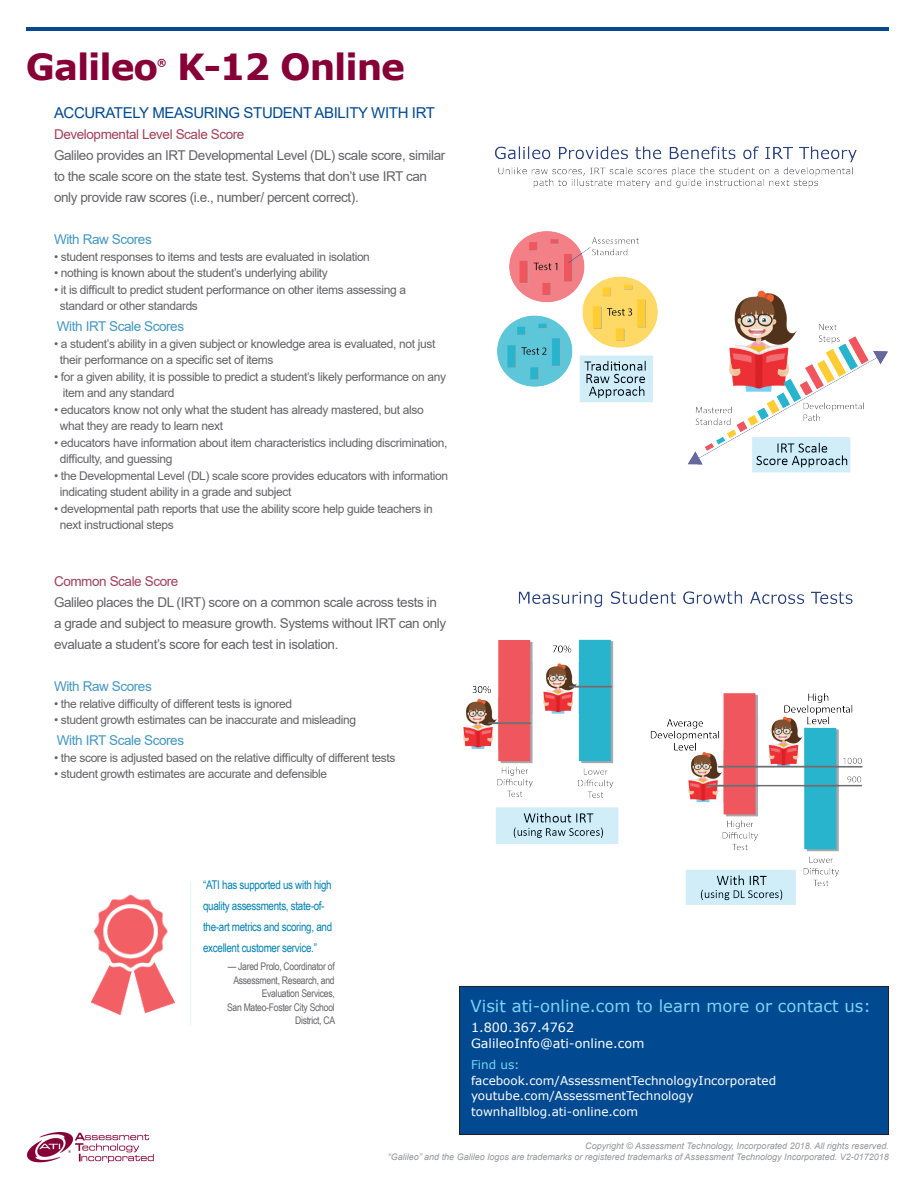
<style>
.page{position:relative;width:918px;height:1188px;background:#fff}
.page>*{position:absolute;margin:0;border:0;box-sizing:border-box;transform-origin:0 0}
.t1{font:700 36px "Verdana";letter-spacing:-.03em;color:#860037}
.t2{font:16.5px "Verdana";color:#7cd3f6}
.t3{font:15px "Arial";letter-spacing:-.025em;color:#014a91}
.t4{font:13.5px/21px "Arial";letter-spacing:-.03em;color:#636366}
.t5{font:13.5px "Arial";letter-spacing:-.03em;color:#4397c0}
.t6{font:13.5px "Arial";letter-spacing:-.03em;color:#a14059}
.t7{font:12.75px "Verdana";color:#fff}
.t8{font:12px "Arial";letter-spacing:-.03em;color:#636366}
.t9{font:12px/21px "Arial Narrow";letter-spacing:-.025em;color:#0081b1}
.t10{font:12px "Verdana";color:#fff}
.t11{font:12px "Verdana";color:#7cd3f6}
.t12{font:10.5px/13.5px "Arial Narrow";letter-spacing:-.025em;color:#636366;text-align:right}
.t13{font:700 9.6px "Verdana";color:#860037}
.t14{font:italic 9px/10.8px "Arial";color:#939598;text-align:right}
</style>
<div class="page">
<div style="left:459px;top:986px;width:430px;height:149px;background:#014a91"></div>
<div style="left:459px;top:986px;width:430px;height:149px;border:1px solid #231f20"></div>
<hr style="left:26px;top:27px;width:863px;height:3px;background:#014a91">
<img style="left:27px;top:1133px;width:127px;height:29px">
<hr style="left:190px;top:881px;width:1px;height:144px;background:#00aeef">
<img style="left:91px;top:894px;width:84px;height:121px">
<img style="left:495px;top:146px;width:362px;height:42px">
<img style="left:518px;top:591px;width:335px;height:17px">
<img style="left:497px;top:231px;width:161px;height:171px">
<img style="left:687px;top:290px;width:201px;height:183px">
<img style="left:463px;top:639px;width:156px;height:205px">
<img style="left:650px;top:693px;width:213px;height:212px">
<p class="t1" style="left:26px;top:42px;width:134px">Galileo</p>
<p class="t13" style="left:157px;top:56px;width:11px">®</p>
<p class="t1" style="left:177px;top:42px;width:230px">K-12 Online</p>
<p class="t3" style="left:54px;top:103px;width:383px">ACCURATELY MEASURING STUDENT ABILITY WITH IRT</p>
<p class="t6" style="left:54px;top:125px;width:192px">Developmental Level Scale Score</p>
<p class="t4" style="left:54px;top:145px;width:393px">Galileo provides an IRT Developmental Level (DL) scale score, similar to the scale score on the state test. Systems that don’t use IRT can only provide raw scores (i.e., number/ percent correct).</p>
<p class="t5" style="left:54px;top:230px;width:99px">With Raw Scores</p>
<p class="t8" style="left:54px;top:248px;width:317px">• student responses to items and tests are evaluated in isolation</p>
<p class="t8" style="left:54px;top:265px;width:275px">• nothing is known about the student’s underlying ability</p>
<p class="t8" style="left:54px;top:281px;width:354px">• it is difficult to predict student performance on other items assessing a</p>
<p class="t8" style="left:60px;top:298px;width:140px">standard or other standards</p>
<p class="t5" style="left:57px;top:317px;width:129px">With IRT Scale Scores</p>
<p class="t8" style="left:54px;top:335px;width:383px">• a student’s ability in a given subject or knowledge area is evaluated, not just</p>
<p class="t8" style="left:60px;top:352px;width:215px">their performance on a specific set of items</p>
<p class="t8" style="left:54px;top:368px;width:394px">• for a given ability, it is possible to predict a student’s likely performance on any</p>
<p class="t8" style="left:63px;top:385px;width:113px">item and any standard</p>
<p class="t8" style="left:54px;top:401px;width:371px">• educators know not only what the student has already mastered, but also</p>
<p class="t8" style="left:60px;top:418px;width:165px">what they are ready to learn next</p>
<p class="t8" style="left:54px;top:434px;width:395px">• educators have information about item characteristics including discrimination,</p>
<p class="t8" style="left:60px;top:451px;width:114px">difficulty, and guessing</p>
<p class="t8" style="left:54px;top:467px;width:396px">• the Developmental Level (DL) scale score provides educators with information</p>
<p class="t8" style="left:60px;top:484px;width:233px">indicating student ability in a grade and subject</p>
<p class="t8" style="left:54px;top:500px;width:380px">• developmental path reports that use the ability score help guide teachers in</p>
<p class="t8" style="left:60px;top:517px;width:115px">next instructional steps</p>
<p class="t6" style="left:54px;top:572px;width:126px">Common Scale Score</p>
<p class="t4" style="left:54px;top:592px;width:394px">Galileo places the DL (IRT) score on a common scale across tests in a grade and subject to measure growth. Systems without IRT can only evaluate a student’s score for each test in isolation.</p>
<p class="t5" style="left:54px;top:677px;width:99px">With Raw Scores</p>
<p class="t8" style="left:54px;top:695px;width:240px">• the relative difficulty of different tests is ignored</p>
<p class="t8" style="left:54px;top:712px;width:304px">• student growth estimates can be inaccurate and misleading</p>
<p class="t5" style="left:57px;top:731px;width:129px">With IRT Scale Scores</p>
<p class="t8" style="left:54px;top:749px;width:343px">• the score is adjusted based on the relative difficulty of different tests</p>
<p class="t8" style="left:54px;top:766px;width:275px">• student growth estimates are accurate and defensible</p>
<p class="t9" style="left:203px;top:874px;width:131px">“ATI has supported us with high quality assessments, state-of&shy;the-art metrics and scoring, and excellent customer service.”</p>
<p class="t12" style="left:228px;top:960px;width:109px">— Jared Prolo, Coordinator of<br>Assessment, Research, and<br>Evaluation Services,</p>
<p class="t12" style="left:227px;top:1000px;width:110px">San Mateo-Foster City School<br>District, CA</p>
<p class="t2" style="left:471px;top:994px;width:402px">Visit ati-online.com to learn more or contact us:</p>
<p class="t7" style="left:471px;top:1019px;width:105px">1.800.367.4762</p>
<p class="t7" style="left:471px;top:1034px;width:175px">GalileoInfo@ati-online.com</p>
<p class="t11" style="left:471px;top:1056px;width:50px">Find us:</p>
<p class="t10" style="left:471px;top:1072px;width:307px">facebook.com/AssessmentTechnologyIncorporated</p>
<p class="t10" style="left:471px;top:1088px;width:224px">youtube.com/AssessmentTechnology</p>
<p class="t10" style="left:471px;top:1104px;width:169px">townhallblog.ati-online.com</p>
<p class="t14" style="left:388px;top:1141px;width:503px">Copyright © Assessment Technology, Incorporated 2018. All rights reserved.<br>“Galileo” and the Galileo logos are trademarks or registered trademarks of Assessment Technology Incorporated. V2-0172018</p>
</div>
